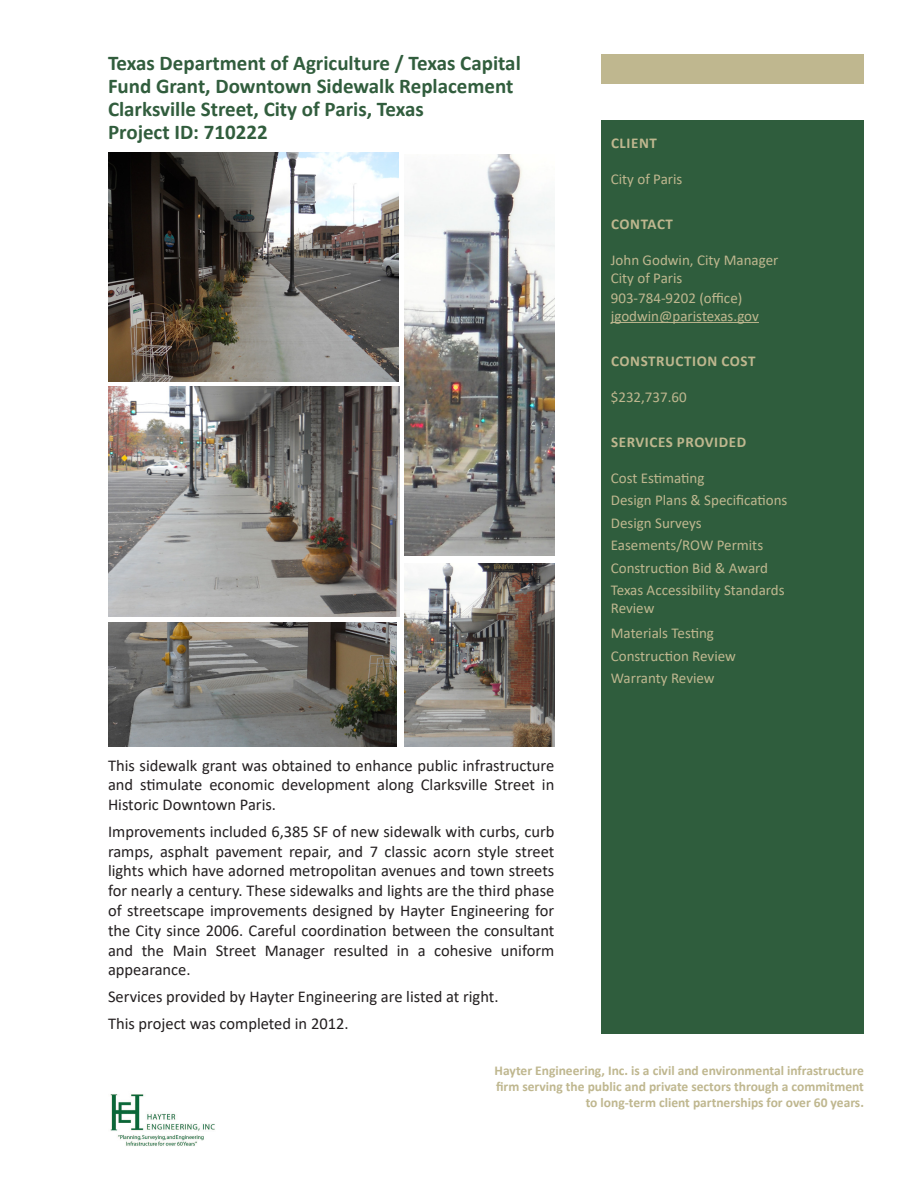
<style>
.page{position:relative;width:918px;height:1188px;background:#fff}
.page>*{position:absolute;margin:0;border:0;box-sizing:border-box;transform-origin:0 0}
.Header_for_Marketing{font:700 21px/23.1px "Calibri";color:#315d3d}
.Body_Text_for_Descri{font:16.5px/19.8px "Calibri";color:#231f20;text-align:justify}
.List_under_sub_headi{font:15px/18px "Calibri";color:#bfb78f}
.Header_for_Green_blo{font:700 15px "Calibri";letter-spacing:.04em;color:#bfb78f}
.t1{font:700 13.5px/16.2px "Calibri";color:#bfb78f;text-align:right}
</style>
<div class="page">
<img style="left:109px;top:622px;width:288px;height:125px">
<img style="left:404px;top:563px;width:150px;height:184px">
<img style="left:108px;top:387px;width:291px;height:229px">
<img style="left:108px;top:153px;width:290px;height:228px">
<img style="left:404px;top:155px;width:150px;height:400px">
<div style="left:602px;top:120px;width:262px;height:913px;background:#2f5d3d"></div>
<div style="left:602px;top:54px;width:262px;height:29px;background:#bfb78f"></div>
<img style="left:110px;top:1094px;width:105px;height:52px">
<hr style="left:611px;top:322px;width:148px;height:1px;background:#bfb78f">
<p class="Header_for_Marketing" style="left:108px;top:51px;width:414px">Texas Department of Agriculture / Texas Capital<br>Fund Grant, Downtown Sidewalk Replacement<br>Clarksville Street, City of Paris, Texas</p>
<p class="Header_for_Marketing" style="left:108px;top:120px;width:161px">Project ID: 710222</p>
<p class="Body_Text_for_Descri" style="left:108px;top:755px;width:448px">This sidewalk grant was obtained to enhance public infrastructure and stimulate economic development along Clarksville Street in Historic Downtown Paris.</p>
<p class="Body_Text_for_Descri" style="left:108px;top:821px;width:448px">Improvements included 6,385 SF of new sidewalk with curbs, curb ramps, asphalt pavement repair, and 7 classic acorn style street lights which have adorned metropolitan avenues and town streets for nearly a century. These sidewalks and lights are the third phase of streetscape improvements designed by Hayter Engineering for the City since 2006. Careful coordination between the consultant and the Main Street Manager resulted in a cohesive uniform appearance.</p>
<p class="Body_Text_for_Descri" style="left:108px;top:986px;width:392px">Services provided by Hayter Engineering are listed at right.</p>
<p class="Body_Text_for_Descri" style="left:108px;top:1013px;width:242px">This project was completed in 2012.</p>
<p class="Header_for_Green_blo" style="left:611px;top:132px;width:47px">CLIENT</p>
<p class="List_under_sub_headi" style="left:611px;top:170px;width:73px">City of Paris</p>
<p class="Header_for_Green_blo" style="left:611px;top:213px;width:63px">CONTACT</p>
<p class="List_under_sub_headi" style="left:611px;top:251px;width:169px">John Godwin, City Manager</p>
<p class="List_under_sub_headi" style="left:611px;top:269px;width:73px">City of Paris</p>
<p class="List_under_sub_headi" style="left:611px;top:288px;width:133px">903-784-9202 (office)</p>
<p class="List_under_sub_headi" style="left:611px;top:306px;width:150px">jgodwin@paristexas.gov</p>
<p class="Header_for_Green_blo" style="left:611px;top:350px;width:146px">CONSTRUCTION COST</p>
<p class="List_under_sub_headi" style="left:611px;top:387px;width:77px">$232,737.60</p>
<p class="Header_for_Green_blo" style="left:611px;top:431px;width:137px">SERVICES PROVIDED</p>
<p class="List_under_sub_headi" style="left:611px;top:468px;width:95px">Cost Estimating</p>
<p class="List_under_sub_headi" style="left:611px;top:491px;width:178px">Design Plans &amp; Specifications</p>
<p class="List_under_sub_headi" style="left:611px;top:513px;width:92px">Design Surveys</p>
<p class="List_under_sub_headi" style="left:611px;top:536px;width:154px">Easements/ROW Permits</p>
<p class="List_under_sub_headi" style="left:611px;top:558px;width:159px">Construction Bid &amp; Award</p>
<p class="List_under_sub_headi" style="left:611px;top:581px;width:175px">Texas Accessibility Standards<br>Review</p>
<p class="List_under_sub_headi" style="left:611px;top:624px;width:105px">Materials Testing</p>
<p class="List_under_sub_headi" style="left:611px;top:646px;width:127px">Construction Review</p>
<p class="List_under_sub_headi" style="left:611px;top:669px;width:105px">Warranty Review</p>
<p class="t1" style="left:495px;top:1062px;width:371px">Hayter Engineering, Inc. is a civil and environmental infrastructure firm serving the public and private sectors through a commitment to long-term client partnerships for over 60 years.</p>
</div>
